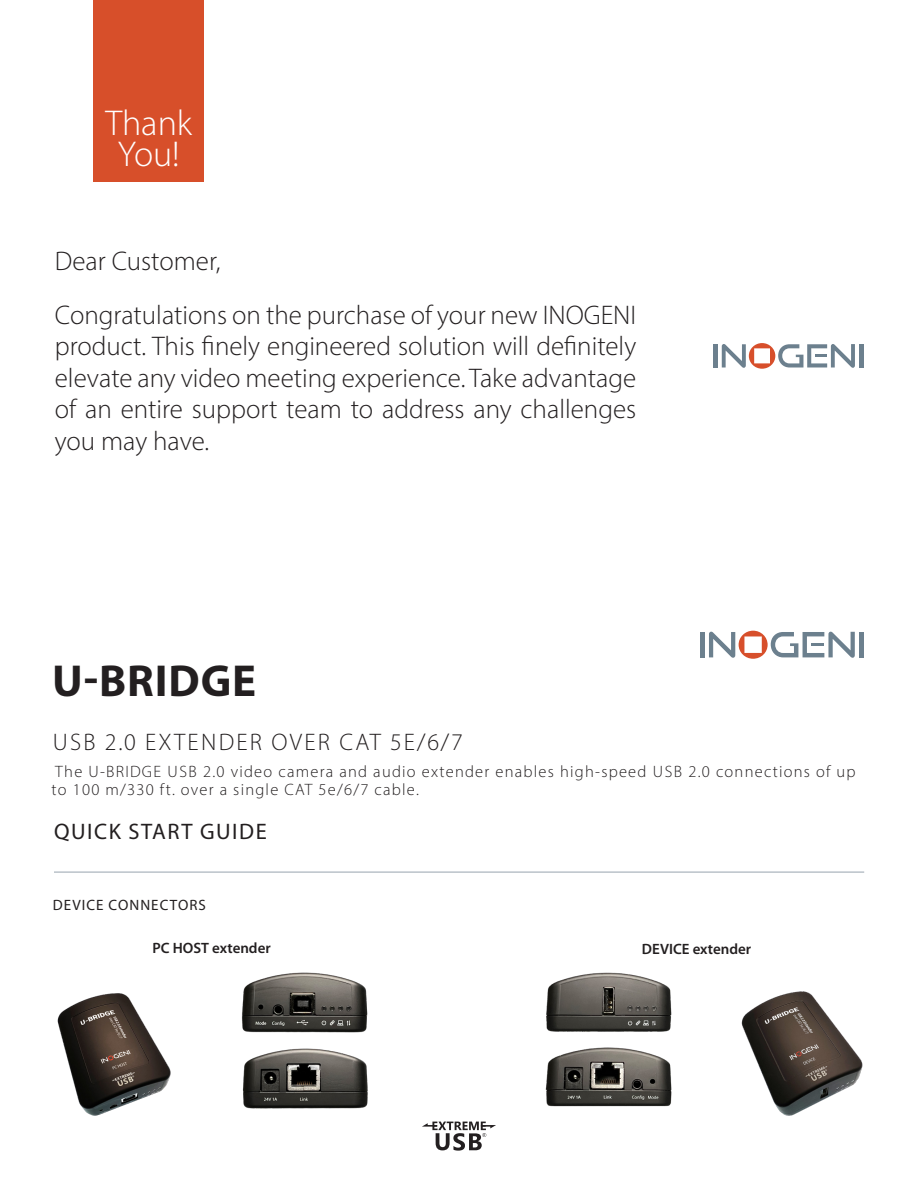
<style>
.page{position:relative;width:918px;height:1188px;background:#fff}
.page>*{position:absolute;margin:0;border:0;box-sizing:border-box;transform-origin:0 0}
.t1{font:700 45px "Myriad Pro";letter-spacing:.02em;color:#231f20}
.t2{font:300 36px "Myriad Pro";color:#fff}
.t3{font:300 27px/31.5px "Myriad Pro";color:#231f20;text-align:justify}
.t4{font:300 24px "Myriad Pro";letter-spacing:.095em;color:#231f20}
.t5{font:22.5px "Myriad Pro";letter-spacing:.07em;color:#231f20}
.t6{font:300 16.5px/18px "Myriad Pro";letter-spacing:.075em;color:#231f20}
.t7{font:600 15px "Myriad Pro";color:#231f20}
.t8{font:15px "Myriad Pro";letter-spacing:.07em;color:#231f20}
</style>
<div class="page">
<hr style="left:700px;top:632px;width:4px;height:25px;background:#6c808e">
<div style="left:859px;top:632px;width:5px;height:25px;background:#6c808e"></div>
<svg style="left:709px;top:631px;width:146px;height:28px"></svg>
<hr style="left:54px;top:872px;width:810px;height:1px;background:#97a3ae">
<img style="left:241px;top:972px;width:127px;height:61px">
<img style="left:242px;top:1048px;width:126px;height:61px">
<img style="left:57px;top:993px;width:114px;height:123px">
<img style="left:546px;top:972px;width:126px;height:60px">
<img style="left:545px;top:1048px;width:127px;height:59px">
<img style="left:741px;top:991px;width:122px;height:125px">
<svg style="left:422px;top:1122px;width:74px;height:29px"></svg>
<div style="left:94px;top:0;width:110px;height:182px;background:#d74f2a"></div>
<hr style="left:714px;top:344px;width:4px;height:23px;background:#6c808e">
<hr style="left:859px;top:344px;width:4px;height:23px;background:#6c808e">
<svg style="left:722px;top:343px;width:133px;height:26px"></svg>
<p class="t2" style="left:105px;top:101px;width:88px">Thank</p>
<p class="t2" style="left:118px;top:133px;width:63px">You!</p>
<p class="t3" style="left:55px;top:245px;width:167px">Dear Customer,</p>
<p class="t3" style="left:55px;top:299px;width:583px">Congratulations on the purchase of your new INOGENI product. This finely engineered solution will definitely elevate any video meeting experience. Take advantage of an entire support team to address any challenges you may have.</p>
<p class="t1" style="left:52px;top:651px;width:206px">U-BRIDGE</p>
<p class="t4" style="left:53px;top:727px;width:411px">USB 2.0 EXTENDER OVER CAT 5E/6/7</p>
<p class="t6" style="left:52px;top:762px;width:806px">The U-BRIDGE USB 2.0 video camera and audio extender enables high-speed USB 2.0 connections of up to 100 m/330 ft. over a single CAT 5e/6/7 cable.</p>
<p class="t5" style="left:54px;top:818px;width:214px">QUICK START GUIDE</p>
<p class="t8" style="left:53px;top:896px;width:155px">DEVICE CONNECTORS</p>
<p class="t7" style="left:153px;top:939px;width:120px">PC HOST extender</p>
<p class="t7" style="left:642px;top:939px;width:111px">DEVICE extender</p>
</div>
